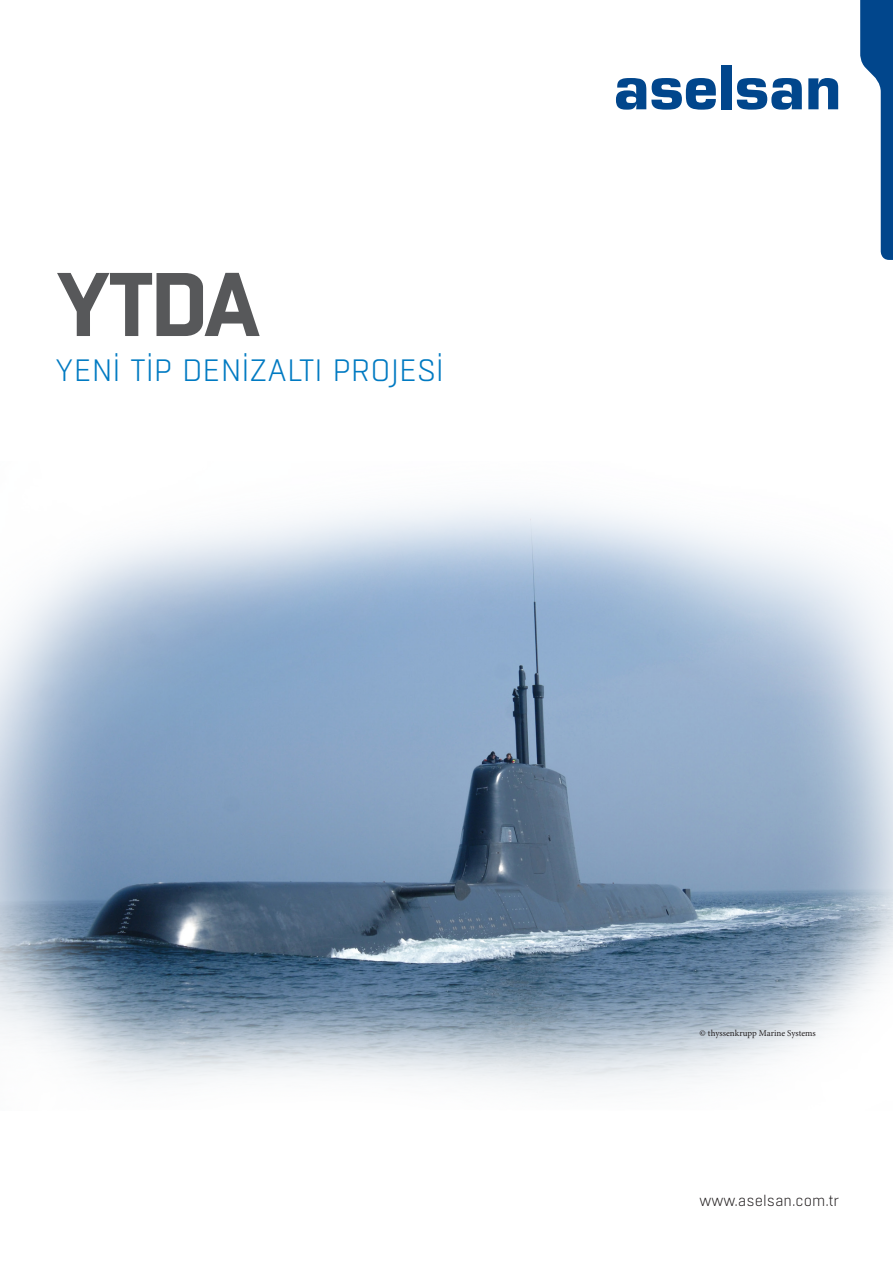
<style>
.page{position:relative;width:893px;height:1263px;background:#fff}
.page>*{position:absolute;margin:0;border:0;box-sizing:border-box;transform-origin:0 0}
.t1{font:700 90px "Boxed";color:#57585a}
.t2{font:300 30.9px "Boxed";letter-spacing:-.005em;color:#007ac2}
.t3{font:300 15px "Boxed";color:#231f20}
.t4{font:9px "Minion Pro";color:#231f20}
</style>
<div class="page">
<svg style="left:616px;top:78px;width:100px;height:32px"></svg>
<div style="left:721px;top:65px;width:10px;height:44px;background:#01468c"></div>
<svg style="left:737px;top:78px;width:65px;height:32px"></svg>
<svg style="left:808px;top:78px;width:30px;height:31px"></svg>
<svg style="left:860px;top:0;width:33px;height:260px"></svg>
<img style="left:0;top:503px;width:893px;height:584px">
<p class="t1" style="left:55px;top:244px;width:209px">YTDA</p>
<p class="t2" style="left:55px;top:351px;width:390px">YENI TIP DENIZALTI PROJESI</p>
<p class="t4" style="left:700px;top:1027px;width:118px">© thyssenkrupp Marine Systems</p>
<h3 class="t3" style="left:700px;top:1191px;width:141px">www.aselsan.com.tr</h3>
</div>
